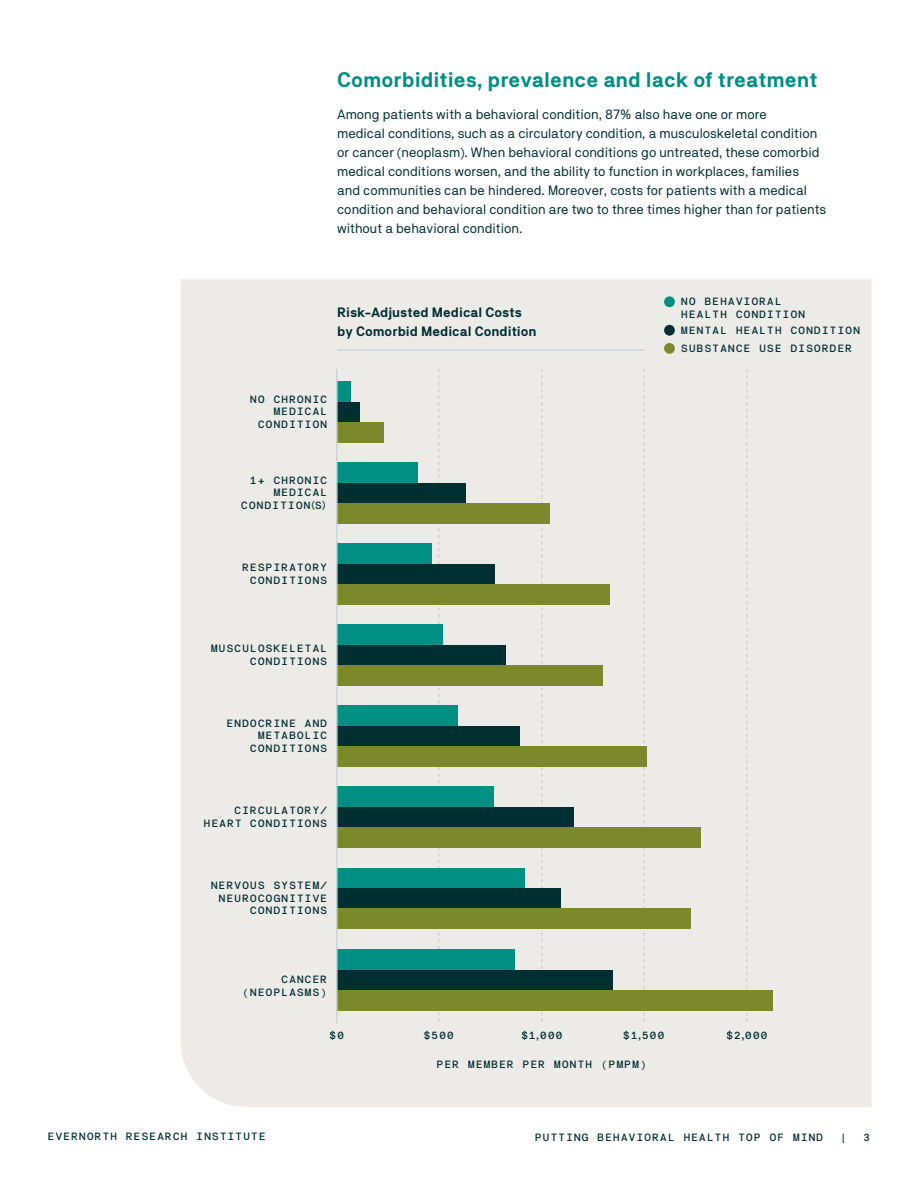
<style>
.page{position:relative;width:918px;height:1188px;background:#fff}
.page>*{position:absolute;margin:0;border:0;box-sizing:border-box;transform-origin:0 0}
.H4_-_Subhead{font:700 21px "NB Akademie";color:#008f83}
.t1{font:13.5px/18.9px "NB Akademie";color:#002f32}
.H5_-_Table_Names{font:700 13.5px/18.9px "NB Akademie";color:#002f32}
.t2{font:10.5px/12.6px "NB Akademie Mono";color:#002f32;text-align:right}
</style>
<div class="page">
<div style="left:180px;top:279px;width:692px;height:828px;background:#edebe7"></div>
<hr style="left:337px;top:349px;width:308px;height:2px;background:#ccd6d6">
<svg style="left:746px;top:369px;width:2px;height:655px"></svg>
<svg style="left:643px;top:369px;width:2px;height:655px"></svg>
<svg style="left:541px;top:369px;width:2px;height:655px"></svg>
<svg style="left:438px;top:369px;width:2px;height:655px"></svg>
<div style="left:336px;top:950px;width:179px;height:20px;background:#008f83"></div>
<div style="left:336px;top:970px;width:277px;height:20px;background:#002f32"></div>
<div style="left:336px;top:990px;width:437px;height:20px;background:#7b882b"></div>
<div style="left:336px;top:868px;width:189px;height:20px;background:#008f83"></div>
<div style="left:336px;top:888px;width:225px;height:21px;background:#002f32"></div>
<div style="left:336px;top:909px;width:354px;height:20px;background:#7b882b"></div>
<div style="left:336px;top:787px;width:158px;height:20px;background:#008f83"></div>
<div style="left:336px;top:807px;width:238px;height:20px;background:#002f32"></div>
<div style="left:336px;top:827px;width:364px;height:20px;background:#7b882b"></div>
<div style="left:336px;top:706px;width:122px;height:20px;background:#008f83"></div>
<div style="left:336px;top:726px;width:183px;height:20px;background:#002f32"></div>
<div style="left:336px;top:746px;width:311px;height:20px;background:#7b882b"></div>
<div style="left:336px;top:625px;width:107px;height:20px;background:#008f83"></div>
<div style="left:336px;top:645px;width:170px;height:20px;background:#002f32"></div>
<div style="left:336px;top:665px;width:267px;height:20px;background:#7b882b"></div>
<div style="left:336px;top:544px;width:96px;height:20px;background:#008f83"></div>
<div style="left:336px;top:564px;width:159px;height:20px;background:#002f32"></div>
<div style="left:336px;top:584px;width:273px;height:20px;background:#7b882b"></div>
<div style="left:336px;top:463px;width:81px;height:20px;background:#008f83"></div>
<div style="left:336px;top:483px;width:130px;height:20px;background:#002f32"></div>
<div style="left:336px;top:503px;width:214px;height:20px;background:#7b882b"></div>
<div style="left:336px;top:382px;width:15px;height:20px;background:#008f83"></div>
<div style="left:336px;top:402px;width:23px;height:20px;background:#002f32"></div>
<div style="left:336px;top:422px;width:47px;height:20px;background:#7b882b"></div>
<hr style="left:336px;top:369px;width:2px;height:655px;background:#ccd5d6">
<div style="left:664px;top:296px;width:11px;height:11px;background:#008f83;border-radius:50%"></div>
<div style="left:664px;top:325px;width:11px;height:11px;background:#002f32;border-radius:50%"></div>
<div style="left:664px;top:343px;width:11px;height:11px;background:#7b882b;border-radius:50%"></div>
<h4 class="H4_-_Subhead" style="left:337px;top:67px;width:482px">Comorbidities, prevalence and lack of treatment</h4>
<p class="t1" style="left:337px;top:105px;width:491px">Among patients with a behavioral condition, 87% also have one or more<br>medical conditions, such as a circulatory condition, a musculoskeletal condition or cancer (neoplasm). When behavioral conditions go untreated, these comorbid medical conditions worsen, and the ability to function in workplaces, families<br>and communities can be hindered. Moreover, costs for patients with a medical condition and behavioral condition are two to three times higher than for patients without a behavioral condition.</p>
<h5 class="H5_-_Table_Names" style="left:337px;top:303px;width:201px">Risk-Adjusted Medical Costs by Comorbid Medical Condition</h5>
<p class="t2" style="left:250px;top:393px;width:80px">NO CHRONIC<br>MEDICAL<br>CONDITION</p>
<p class="t2" style="left:241px;top:474px;width:89px">1+ CHRONIC<br>MEDICAL<br>CONDITION(S)</p>
<p class="t2" style="left:242px;top:561px;width:88px">RESPIRATORY<br>CONDITIONS</p>
<p class="t2" style="left:210px;top:642px;width:119px">MUSCULOSKELETAL<br>CONDITIONS</p>
<p class="t2" style="left:226px;top:717px;width:103px">ENDOCRINE AND<br>METABOLIC<br>CONDITIONS</p>
<p class="t2" style="left:203px;top:804px;width:126px">CIRCULATORY/<br>HEART CONDITIONS</p>
<p class="t2" style="left:210px;top:879px;width:119px">NERVOUS SYSTEM/<br>NEUROCOGNITIVE<br>CONDITIONS</p>
<p class="t2" style="left:242px;top:973px;width:88px">CANCER (NEOPLASMS)</p>
<p class="t2" style="left:681px;top:295px;width:127px;text-align:left">NO BEHAVIORAL<br>HEALTH CONDITION</p>
<p class="t2" style="left:681px;top:321px;width:181px;line-height:18.1px;text-align:left">MENTAL HEALTH CONDITION<br>SUBSTANCE USE DISORDER</p>
<p class="t2" style="left:329px;top:1028px;width:17px">$0</p>
<p class="t2" style="left:423px;top:1028px;width:33px">$500</p>
<p class="t2" style="left:521px;top:1028px;width:44px">$1,000</p>
<p class="t2" style="left:436px;top:1058px;width:213px">PER MEMBER PER MONTH (PMPM)</p>
<p class="t2" style="left:623px;top:1028px;width:44px">$1,500</p>
<p class="t2" style="left:726px;top:1028px;width:44px">$2,000</p>
<p class="t2" style="left:47px;top:1130px;width:221px">EVERNORTH RESEARCH INSTITUTE</p>
<p class="t2" style="left:534px;top:1131px;width:291px">PUTTING BEHAVIORAL HEALTH TOP OF MIND</p>
<p class="t2" style="left:839px;top:1131px;width:9px">|</p>
<p class="t2" style="left:863px;top:1131px;width:9px">3</p>
</div>
